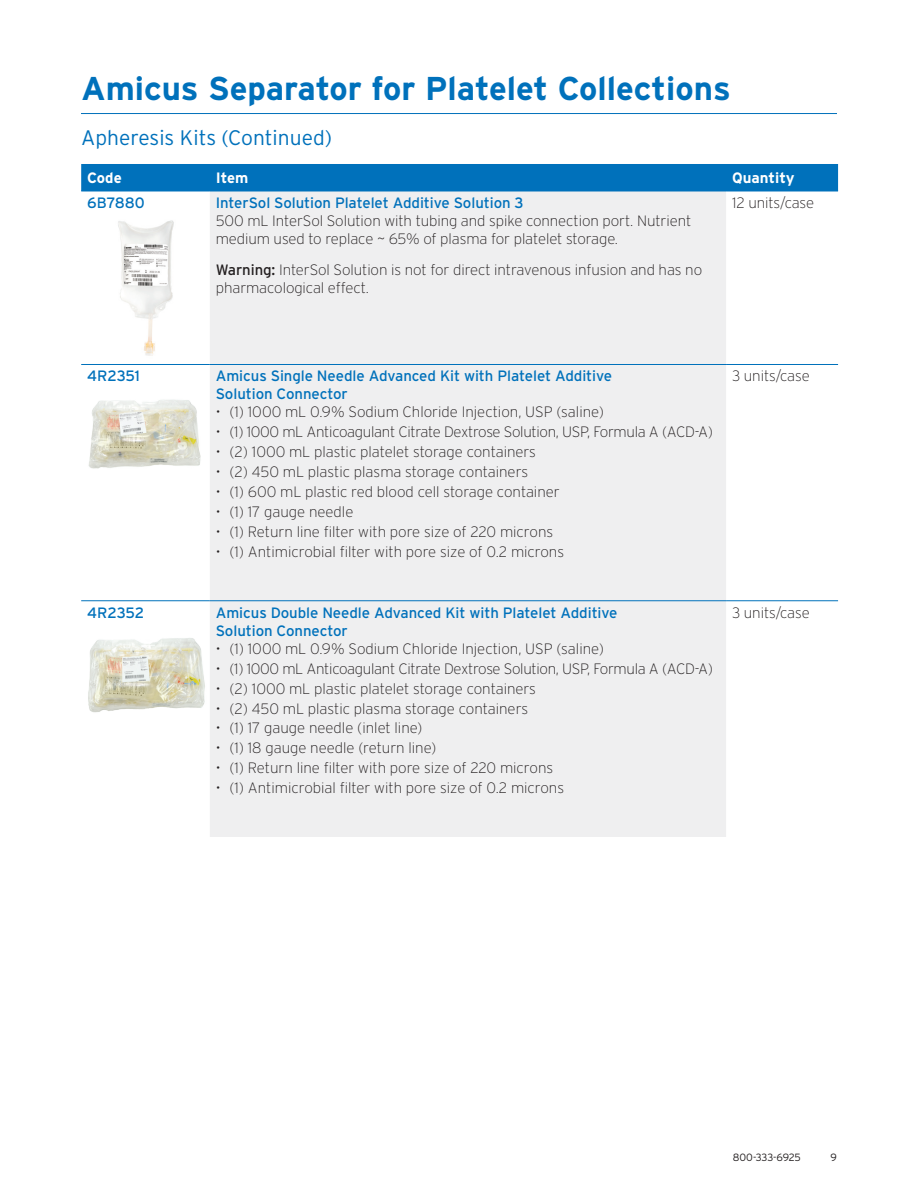
<style>
.page{position:relative;width:918px;height:1188px;background:#fff}
.page>*{position:absolute;margin:0;border:0;box-sizing:border-box;transform-origin:0 0}
.Headers{font:700 33px "Interstate";color:#0071bb}
._14pt_subheads_NO_rule{font:300 21px "Interstate";color:#0071bb}
.Body{font:200 15px/18px "Interstate";letter-spacing:-.005em;color:#231f20}
.Body-2{font:15px/18px "Interstate";letter-spacing:-.005em;color:#0071bb}
.Table_Label{font:15px "Interstate";color:#0071bb}
.Table_Header_White{font:700 15px "Interstate";color:#fff}
.t1{font:300 10.5px "Interstate";letter-spacing:-.015em;color:#231f20}
.s1{font-weight:400;color:#0071bb}
.s2{font-weight:400}
</style>
<div class="page">
<hr style="left:81px;top:113px;width:756px;height:1px;background:#0071bb">
<div style="left:81px;top:164px;width:757px;height:27px;background:#0071bb"></div>
<div style="left:210px;top:192px;width:516px;height:645px;background:#efeff0"></div>
<hr style="left:81px;top:191px;width:129px;height:1px;background:#0071bb">
<hr style="left:210px;top:191px;width:516px;height:1px;background:#0071bb">
<hr style="left:726px;top:191px;width:112px;height:1px;background:#0071bb">
<hr style="left:81px;top:364px;width:129px;height:1px;background:#0071bb">
<hr style="left:210px;top:364px;width:516px;height:1px;background:#0071bb">
<hr style="left:726px;top:364px;width:112px;height:1px;background:#0071bb">
<hr style="left:81px;top:600px;width:129px;height:1px;background:#0071bb">
<hr style="left:210px;top:600px;width:516px;height:1px;background:#0071bb">
<hr style="left:726px;top:600px;width:112px;height:1px;background:#0071bb">
<img style="left:118px;top:220px;width:56px;height:136px">
<img style="left:88px;top:399px;width:113px;height:70px">
<img style="left:88px;top:638px;width:117px;height:75px">
<p class="Headers" style="left:81px;top:70px;width:651px">Amicus Separator for Platelet Collections</p>
<p class="_14pt_subheads_NO_rule" style="left:81px;top:126px;width:252px">Apheresis Kits (Continued)</p>
<p class="Table_Header_White" style="left:87px;top:169px;width:36px">Code</p>
<p class="Table_Header_White" style="left:216px;top:169px;width:34px">Item</p>
<p class="Table_Header_White" style="left:732px;top:169px;width:64px">Quantity</p>
<p class="Table_Label" style="left:87px;top:194px;width:59px">6B7880</p>
<p class="Body" style="left:216px;top:194px;width:477px"><span class="s1">InterSol Solution Platelet Additive Solution 3<br></span>500 mL InterSol Solution with tubing and spike connection port. Nutrient medium used to replace ~ 65% of plasma for platelet storage.</p>
<p class="Body" style="left:216px;top:261px;width:488px"><span class="s2">Warning:</span> InterSol Solution is not for direct intravenous infusion and has no pharmacological effect.</p>
<p class="Body" style="left:732px;top:194px;width:84px">12 units/case</p>
<p class="Table_Label" style="left:87px;top:368px;width:54px">4R2351</p>
<p class="Body-2" style="left:216px;top:367px;width:398px">Amicus Single Needle Advanced Kit with Platelet Additive<br>Solution Connector</p>
<p class="Body" style="left:216px;top:403px;width:390px">• (1) 1000 mL 0.9% Sodium Chloride Injection, USP (saline)</p>
<p class="Body" style="left:216px;top:423px;width:499px">• (1) 1000 mL Anticoagulant Citrate Dextrose Solution, USP, Formula A (ACD-A)</p>
<p class="Body" style="left:216px;top:443px;width:322px">• (2) 1000 mL plastic platelet storage containers</p>
<p class="Body" style="left:216px;top:463px;width:314px">• (2) 450 mL plastic plasma storage containers</p>
<p class="Body" style="left:216px;top:483px;width:346px">• (1) 600 mL plastic red blood cell storage container</p>
<p class="Body" style="left:216px;top:503px;width:139px">• (1) 17 gauge needle</p>
<p class="Body" style="left:216px;top:523px;width:339px">• (1) Return line filter with pore size of 220 microns</p>
<p class="Body" style="left:216px;top:543px;width:350px">• (1) Antimicrobial filter with pore size of 0.2 microns</p>
<p class="Table_Label" style="left:87px;top:604px;width:59px">4R2352</p>
<p class="Body-2" style="left:216px;top:603px;width:403px">Amicus Double Needle Advanced Kit with Platelet Additive<br>Solution Connector</p>
<p class="Body" style="left:216px;top:639px;width:390px">• (1) 1000 mL 0.9% Sodium Chloride Injection, USP (saline)</p>
<p class="Body" style="left:216px;top:659px;width:499px">• (1) 1000 mL Anticoagulant Citrate Dextrose Solution, USP, Formula A (ACD-A)</p>
<p class="Body" style="left:216px;top:679px;width:322px">• (2) 1000 mL plastic platelet storage containers</p>
<p class="Body" style="left:216px;top:699px;width:314px">• (2) 450 mL plastic plasma storage containers</p>
<p class="Body" style="left:216px;top:719px;width:208px">• (1) 17 gauge needle (inlet line)</p>
<p class="Body" style="left:216px;top:739px;width:222px">• (1) 18 gauge needle (return line)</p>
<p class="Body" style="left:216px;top:759px;width:339px">• (1) Return line filter with pore size of 220 microns</p>
<p class="Body" style="left:216px;top:779px;width:350px">• (1) Antimicrobial filter with pore size of 0.2 microns</p>
<p class="Body" style="left:732px;top:367px;width:79px">3 units/case</p>
<p class="Body" style="left:732px;top:603px;width:79px">3 units/case</p>
<p class="t1" style="left:733px;top:1151px;width:70px">800-333-6925</p>
<p class="t1" style="left:831px;top:1151px;width:8px">9</p>
</div>
